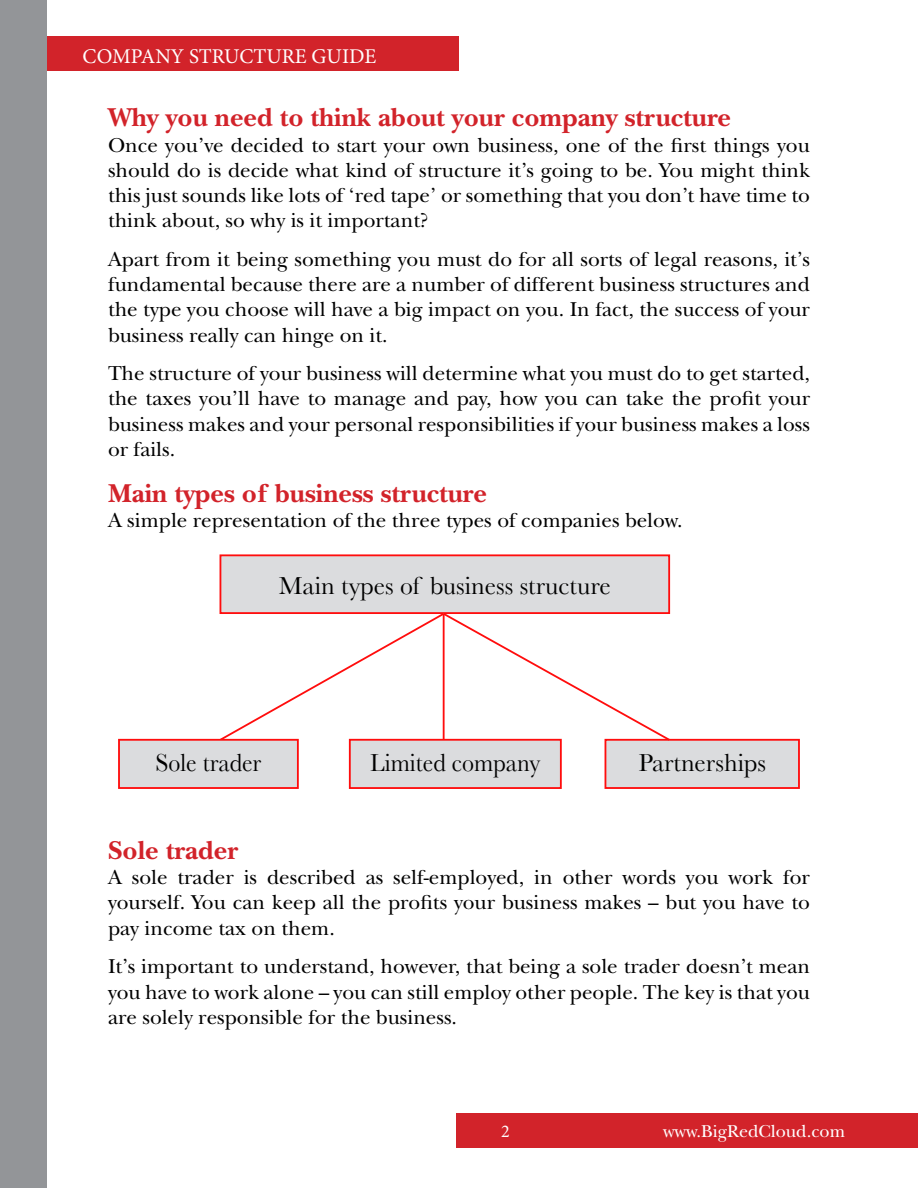
<style>
.page{position:relative;width:918px;height:1188px;background:#fff}
.page>*{position:absolute;margin:0;border:0;box-sizing:border-box;transform-origin:0 0}
.t1{font:700 27px "New Baskerville Std";color:#d2232a}
.t2{font:25.65px "Baskerville";color:#000}
.t3{font:25.65px "Baskerville";color:#000;scale:.93 1}
.t4{font:21px/25.2px "New Baskerville Std";color:#000;text-align:justify}
.t5{font:21px "Minion Pro";color:#fff}
.t6{font:18px "New Baskerville Std";color:#fff}
.t7{font:18px "Minion Pro";color:#fff}
</style>
<div class="page">
<div style="left:0;top:36px;width:459px;height:34px;background:#d2232a"></div>
<div style="left:456px;top:1113px;width:462px;height:35px;background:#d2232a"></div>
<div style="left:0;top:0;width:47px;height:1188px;background:#939598"></div>
<div style="left:220px;top:555px;width:449px;height:58px;background:#dbdcde"></div>
<div style="left:220px;top:554px;width:450px;height:60px;border:2px solid #ff0d0d"></div>
<div style="left:119px;top:740px;width:179px;height:48px;background:#dbdcde"></div>
<div style="left:118px;top:739px;width:181px;height:50px;border:2px solid #ff0d0d"></div>
<div style="left:350px;top:740px;width:211px;height:48px;background:#dbdcde"></div>
<div style="left:349px;top:739px;width:213px;height:50px;border:2px solid #ff0d0d"></div>
<div style="left:605px;top:740px;width:194px;height:48px;background:#dbdcde"></div>
<div style="left:605px;top:739px;width:195px;height:50px;border:2px solid #ff0d0d"></div>
<svg style="left:218px;top:611px;width:454px;height:131px"></svg>
<p class="t5" style="left:83px;top:42px;width:295px">COMPANY STRUCTURE GUIDE</p>
<p class="t1" style="left:108px;top:102px;width:625px">Why you need to think about your company structure</p>
<p class="t4" style="left:108px;top:132px;width:704px">Once you’ve decided to start your own business, one of the first things you should do is decide what kind of structure it’s going to be. You might think this just sounds like lots of ‘red tape’ or something that you don’t have time to think about, so why is it important?</p>
<p class="t4" style="left:108px;top:247px;width:704px">Apart from it being something you must do for all sorts of legal reasons, it’s fundamental because there are a number of different business structures and the type you choose will have a big impact on you. In fact, the success of your business really can hinge on it.</p>
<p class="t4" style="left:108px;top:361px;width:704px">The structure of your business will determine what you must do to get started, the taxes you’ll have to manage and pay, how you can take the profit your business makes and your personal responsibilities if your business makes a loss or fails.</p>
<p class="t1" style="left:108px;top:477px;width:381px">Main types of business structure</p>
<p class="t4" style="left:108px;top:508px;width:576px">A simple representation of the three types of companies below.</p>
<p class="t2" style="left:279px;top:571px;width:333px">Main types of business structure</p>
<p class="t3" style="left:156px;top:747px;width:115px">Sole trader</p>
<p class="t2" style="left:638px;top:747px;width:129px">Partnerships</p>
<p class="t3" style="left:370px;top:747px;width:184px">Limited company</p>
<p class="t1" style="left:108px;top:835px;width:132px">Sole trader</p>
<p class="t4" style="left:108px;top:865px;width:703px">A sole trader is described as self-employed, in other words you work for yourself. You can keep all the profits your business makes – but you have to pay income tax on them.</p>
<p class="t4" style="left:108px;top:954px;width:704px">It’s important to understand, however, that being a sole trader doesn’t mean you have to work alone – you can still employ other people. The key is that you are solely responsible for the business.</p>
<p class="t7" style="left:501px;top:1119px;width:10px">2</p>
<p class="t6" style="left:663px;top:1121px;width:184px">www.BigRedCloud.com</p>
</div>
